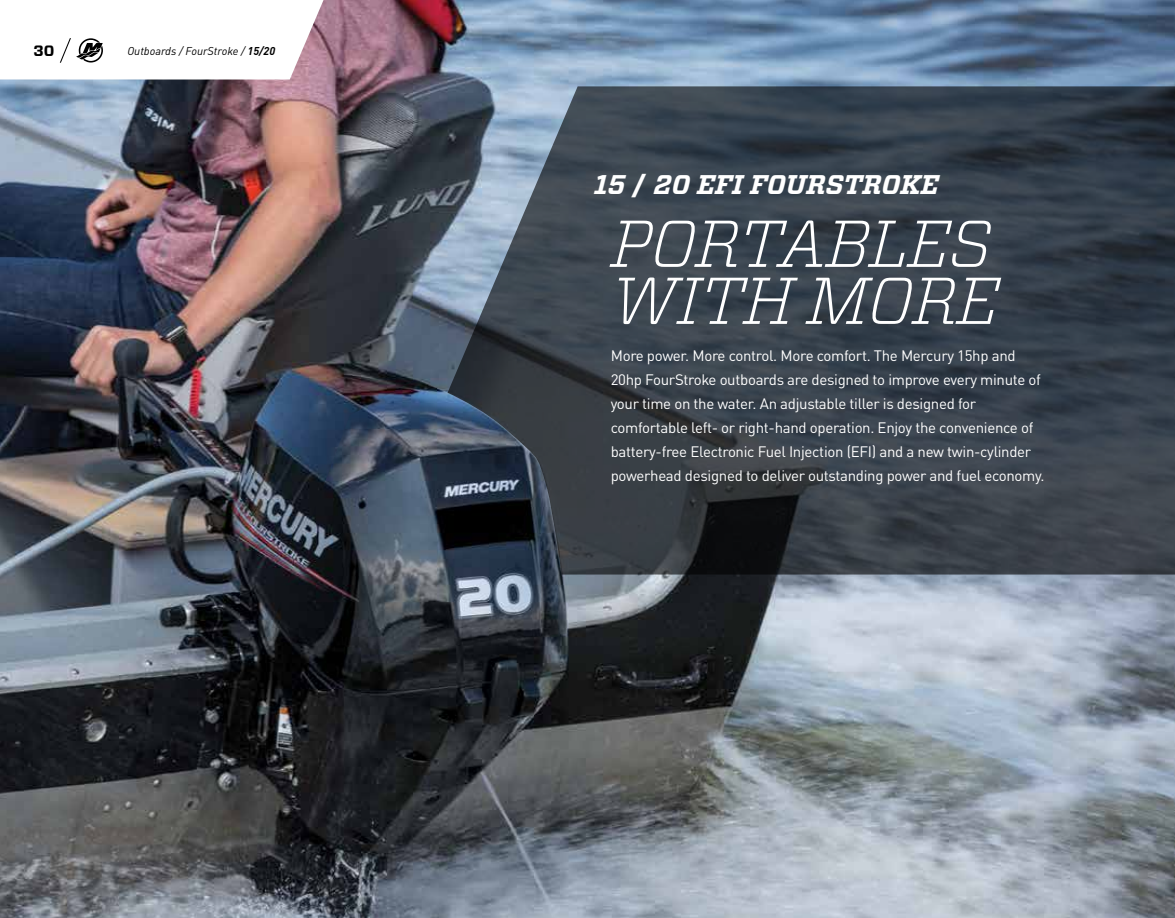
<style>
.page{position:relative;width:1175px;height:918px;background:#fff}
.page>*{position:absolute;margin:0;border:0;box-sizing:border-box;transform-origin:0 0}
.t1{font:italic 300 66px/57px "Vitesse";letter-spacing:-.02em;color:#fff}
.t2{font:italic 700 27px "Vitesse";color:#fff}
.t3{font:15px/24px "DINOT";letter-spacing:-.02em;color:#fff}
.t4{font:700 15px "Vitesse Sans";color:#000}
.t5{font:italic 11.25px "DINOT";color:#000}
.s1{font-weight:700}
.s2{font-style:normal}
</style>
<div class="page">
<img style="left:0;top:0;width:1174px;height:918px">
<svg style="left:370px;top:86px;width:804px;height:489px;background:#3c4650"></svg>
<svg style="left:0;top:0;width:323px;height:80px"></svg>
<img style="left:266px;top:379px;width:301px;height:272px">
<p class="t4" style="left:34px;top:41px;width:22px">30</p>
<p class="t5" style="left:127px;top:44px;width:149px">Outboards / FourStroke / <span class="s1">15/20</span></p>
<h2 class="t2" style="left:594px;top:167px;width:346px">15 <span class="s2">/</span> 20 EFI FOURSTROKE</h2>
<h1 class="t1" style="left:610px;top:213px;width:390px">PORTABLES<br>WITH MORE</h1>
<p class="t3" style="left:610px;top:344px;width:435px">More power. More control. More comfort. The Mercury 15hp and 20hp FourStroke outboards are designed to improve every minute of your time on the water. An adjustable tiller is designed for comfortable left- or right-hand operation. Enjoy the convenience of battery-free Electronic Fuel Injection (EFI) and a new twin-cylinder powerhead designed to deliver outstanding power and fuel economy.</p>
</div>
